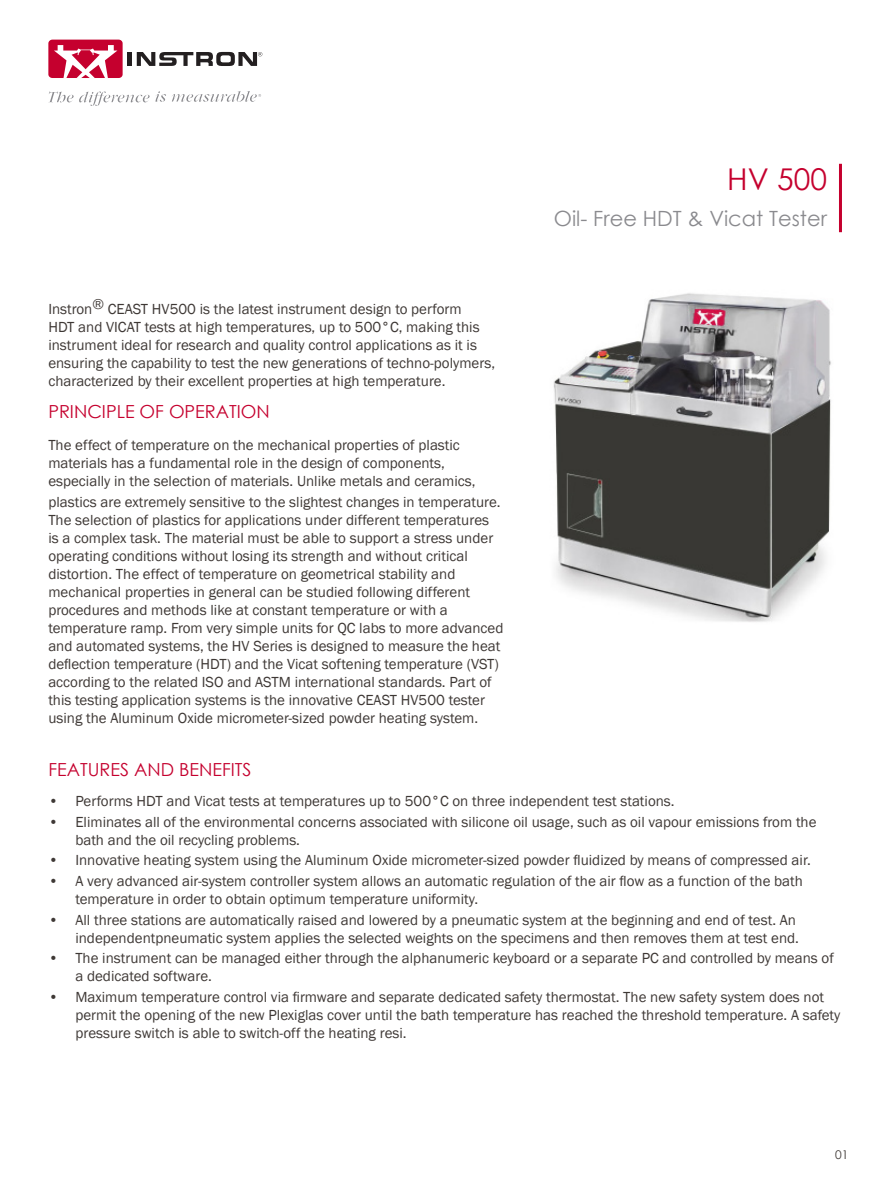
<style>
.page{position:relative;width:891px;height:1188px;background:#fff}
.page>*{position:absolute;margin:0;border:0;box-sizing:border-box;transform-origin:0 0}
.t1{font:30px "Century Gothic";color:#c5002e}
.t2{font:21px "Century Gothic";color:#8a8a8e}
.t3{font:18px "Century Gothic";color:#c5002e}
.t4{font:15px/18px "Franklin Gothic";color:#3e3835}
.t5{font:12px "Century Gothic";color:#3e3835}
</style>
<div class="page">
<div style="left:48px;top:40px;width:75px;height:38px;background:#c5002e;border-radius:4px"></div>
<svg style="left:54px;top:45px;width:63px;height:33px"></svg>
<hr style="left:128px;top:52px;width:4px;height:14px;background:#231f20">
<svg style="left:137px;top:52px;width:125px;height:14px"></svg>
<svg style="left:48px;top:91px;width:213px;height:15px"></svg>
<hr style="left:839px;top:164px;width:3px;height:68px;background:#c5002e">
<img style="left:553px;top:293px;width:278px;height:329px">
<p class="t4" style="left:48px;top:300px;width:448px">Instron® CEAST HV500 is the latest instrument design to perform<br>HDT and VICAT tests at high temperatures, up to 500°C, making this instrument ideal for research and quality control applications as it is ensuring the capability to test the new generations of techno-polymers, characterized by their excellent properties at high temperature.</p>
<p class="t3" style="left:48px;top:399px;width:223px">PRINCIPLE OF OPERATION</p>
<p class="t4" style="left:48px;top:437px;width:429px">The effect of temperature on the mechanical properties of plastic materials has a fundamental role in the design of components, especially in the selection of materials. Unlike metals and ceramics,</p>
<p class="t4" style="left:48px;top:493px;width:457px">plastics are extremely sensitive to the slightest changes in temperature.<br>The selection of plastics for applications under different temperatures<br>is a complex task. The material must be able to support a stress under operating conditions without losing its strength and without critical distortion. The effect of temperature on geometrical stability and mechanical properties in general can be studied following different procedures and methods like at constant temperature or with a temperature ramp. From very simple units for QC labs to more advanced and automated systems, the HV Series is designed to measure the heat deflection temperature (HDT) and the Vicat softening temperature (VST) according to the related ISO and ASTM international standards. Part of this testing application systems is the innovative CEAST HV500 tester using the Aluminum Oxide micrometer-sized powder heating system.</p>
<p class="t3" style="left:48px;top:757px;width:205px">FEATURES AND BENEFITS</p>
<p class="t1" style="left:727px;top:158px;width:101px">HV 500</p>
<p class="t2" style="left:554px;top:204px;width:275px">Oil- Free HDT &amp; Vicat Tester</p>
<p class="t4" style="left:48px;top:792px;width:628px">• Performs HDT and Vicat tests at temperatures up to 500°C on three independent test stations.</p>
<p class="t4" style="left:75px;top:813px;width:743px;text-indent:-27px">• Eliminates all of the environmental concerns associated with silicone oil usage, such as oil vapour emissions from the bath and the oil recycling problems.</p>
<p class="t4" style="left:48px;top:852px;width:764px">• Innovative heating system using the Aluminum Oxide micrometer-sized powder fluidized by means of compressed air.</p>
<p class="t4" style="left:75px;top:872px;width:729px;text-indent:-27px">• A very advanced air-system controller system allows an automatic regulation of the air flow as a function of the bath temperature in order to obtain optimum temperature uniformity.</p>
<p class="t4" style="left:48px;top:911px;width:752px;text-align:right">• All three stations are automatically raised and lowered by a pneumatic system at the beginning and end of test. An independentpneumatic system applies the selected weights on the specimens and then removes them at test end.</p>
<p class="t4" style="left:75px;top:950px;width:760px;text-indent:-27px">• The instrument can be managed either through the alphanumeric keyboard or a separate PC and controlled by means of a dedicated software.</p>
<p class="t4" style="left:75px;top:988px;width:767px;text-indent:-27px">• Maximum temperature control via firmware and separate dedicated safety thermostat. The new safety system does not permit the opening of the new Plexiglas cover until the bath temperature has reached the threshold temperature. A safety pressure switch is able to switch-off the heating resi.</p>
<p class="t5" style="left:835px;top:1146px;width:15px">01</p>
</div>
